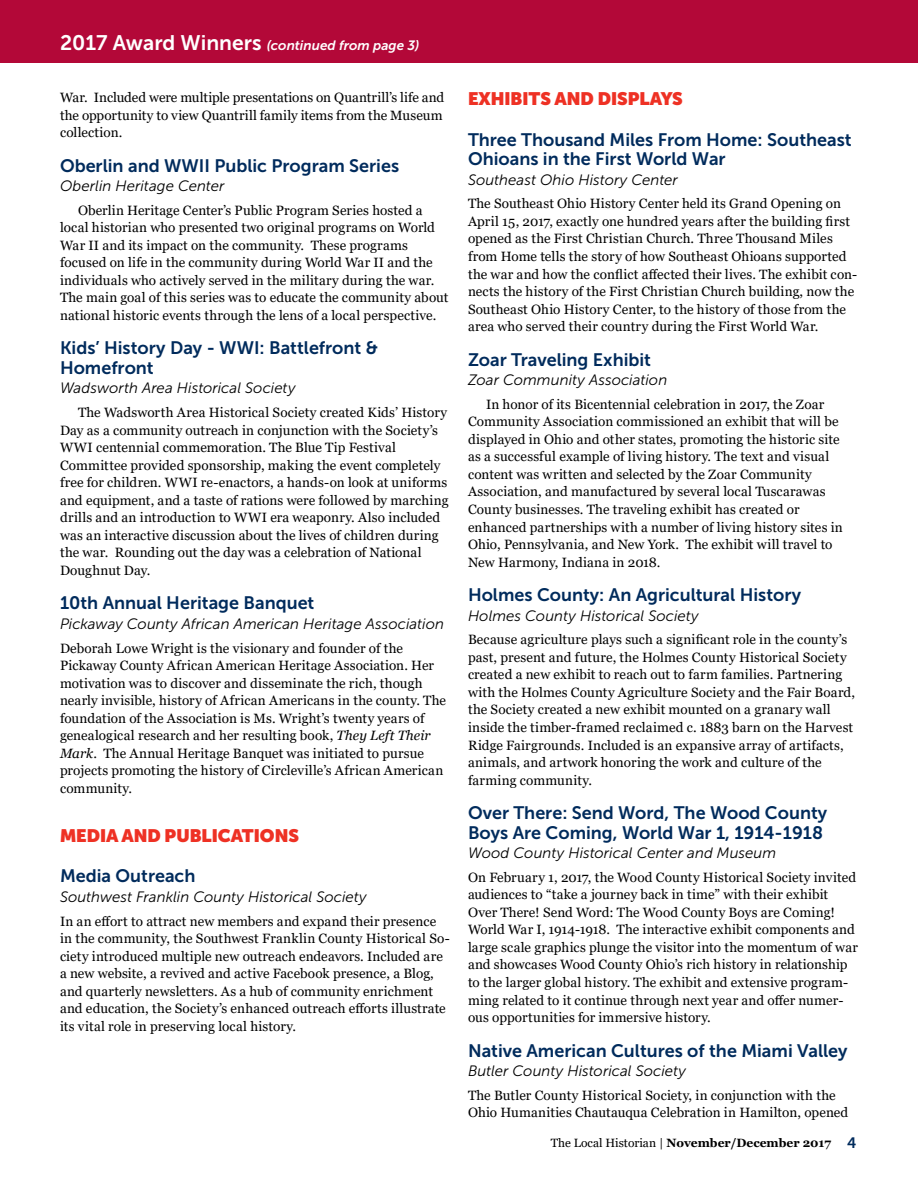
<style>
.page{position:relative;width:918px;height:1188px;background:#fff}
.page>*{position:absolute;margin:0;border:0;box-sizing:border-box;transform-origin:0 0}
.t1{font:18px/19.5px "Museo Sans 700";color:#002b5c}
.t2{font:900 18px "Museo Sans Display";color:#ee3124}
.t3{font:italic 15px "Museo Sans 300";color:#000}
.t4{font:13.5px/17.5px "Georgia";letter-spacing:.01em;color:#000}
.t5{font:italic 13.5px "Museo Sans 700";color:#fff}
.t6{font:700 12px "Georgia";color:#000}
.s1{font-style:normal;font-size:21px}
.s2{font-style:italic}
.s3{font-weight:400}
.s4{font-family:"Museo Sans 700";font-weight:400;font-size:15px;color:#002b5c}
</style>
<div class="page">
<div style="left:0;top:0;width:918px;height:63px;background:#b30838"></div>
<p class="t5" style="left:60px;top:38px;width:361px"><span class="s1">2017 Award Winners</span> (continued from page 3)</p>
<p class="t4" style="left:60px;top:89px;width:386px;text-align:justify">War. Included were multiple presentations on Quantrill’s life and the opportunity to view Quantrill family items from the Museum collection.</p>
<h1 class="t1" style="left:60px;top:156px;width:341px">Oberlin and WWII Public Program Series</h1>
<p class="t3" style="left:60px;top:178px;width:166px">Oberlin Heritage Center</p>
<p class="t4" style="left:60px;top:202px;width:390px;text-indent:18px">Oberlin Heritage Center’s Public Program Series hosted a local historian who presented two original programs on World War II and its impact on the community. These programs focused on life in the community during World War II and the individuals who actively served in the military during the war.<br>The main goal of this series was to educate the community about national historic events through the lens of a local perspective.</p>
<h1 class="t1" style="left:60px;top:338px;width:320px">Kids’ History Day - WWI: Battlefront &amp;<br>Homefront</h1>
<p class="t3" style="left:60px;top:380px;width:237px">Wadsworth Area Historical Society</p>
<p class="t4" style="left:60px;top:404px;width:390px;text-indent:18px">The Wadsworth Area Historical Society created Kids’ History Day as a community outreach in conjunction with the Society’s WWI centennial commemoration. The Blue Tip Festival Committee provided sponsorship, making the event completely free for children. WWI re-enactors, a hands-on look at uniforms and equipment, and a taste of rations were followed by marching drills and an introduction to WWI era weaponry. Also included was an interactive discussion about the lives of children during the war. Rounding out the day was a celebration of National Doughnut Day.</p>
<h1 class="t1" style="left:60px;top:593px;width:256px">10th Annual Heritage Banquet</h1>
<p class="t3" style="left:60px;top:616px;width:386px">Pickaway County African American Heritage Association</p>
<p class="t4" style="left:60px;top:639px;width:388px">Deborah Lowe Wright is the visionary and founder of the Pickaway County African American Heritage Association. Her motivation was to discover and disseminate the rich, though nearly invisible, history of African Americans in the county. The foundation of the Association is Ms. Wright’s twenty years of genealogical research and her resulting book, <span class="s2">They Left Their Mark</span>. The Annual Heritage Banquet was initiated to pursue projects promoting the history of Circleville’s African American community.</p>
<h1 class="t2" style="left:60px;top:825px;width:241px">MEDIA AND PUBLICATIONS</h1>
<h1 class="t1" style="left:60px;top:866px;width:137px">Media Outreach</h1>
<p class="t3" style="left:60px;top:889px;width:308px">Southwest Franklin County Historical Society</p>
<p class="t4" style="left:60px;top:912px;width:391px">In an effort to attract new members and expand their presence in the community, the Southwest Franklin County Historical So&shy;ciety introduced multiple new outreach endeavors. Included are a new website, a revived and active Facebook presence, a Blog, and quarterly newsletters. As a hub of community enrichment and education, the Society’s enhanced outreach efforts illustrate its vital role in preserving local history.</p>
<h1 class="t2" style="left:468px;top:89px;width:216px">EXHIBITS AND DISPLAYS</h1>
<h1 class="t1" style="left:468px;top:130px;width:385px">Three Thousand Miles From Home: Southeast<br>Ohioans in the First World War</h1>
<p class="t3" style="left:468px;top:172px;width:211px">Southeast Ohio History Center</p>
<p class="t4" style="left:468px;top:195px;width:391px">The Southeast Ohio History Center held its Grand Opening on April 15, 2017, exactly one hundred years after the building first opened as the First Christian Church. Three Thousand Miles from Home tells the story of how Southeast Ohioans supported the war and how the conflict affected their lives. The exhibit con&shy;nects the history of the First Christian Church building, now the Southeast Ohio History Center, to the history of those from the area who served their country during the First World War.</p>
<h1 class="t1" style="left:468px;top:350px;width:185px">Zoar Traveling Exhibit</h1>
<p class="t3" style="left:468px;top:372px;width:201px">Zoar Community Association</p>
<p class="t4" style="left:468px;top:396px;width:376px;text-indent:18px">In honor of its Bicentennial celebration in 2017, the Zoar Community Association commissioned an exhibit that will be displayed in Ohio and other states, promoting the historic site as a successful example of living history. The text and visual content was written and selected by the Zoar Community Association, and manufactured by several local Tuscarawas County businesses. The traveling exhibit has created or enhanced partnerships with a number of living history sites in Ohio, Pennsylvania, and New York. The exhibit will travel to New Harmony, Indiana in 2018.</p>
<h1 class="t1" style="left:468px;top:585px;width:335px">Holmes County: An Agricultural History</h1>
<p class="t3" style="left:468px;top:607px;width:232px">Holmes County Historical Society</p>
<p class="t4" style="left:468px;top:631px;width:389px">Because agriculture plays such a significant role in the county’s past, present and future, the Holmes County Historical Society created a new exhibit to reach out to farm families. Partnering with the Holmes County Agriculture Society and the Fair Board, the Society created a new exhibit mounted on a granary wall inside the timber-framed reclaimed c. 1883 barn on the Harvest Ridge Fairgrounds. Included is an expansive array of artifacts, animals, and artwork honoring the work and culture of the farming community.</p>
<h1 class="t1" style="left:468px;top:803px;width:361px">Over There: Send Word, The Wood County<br>Boys Are Coming, World War 1, 1914-1918</h1>
<p class="t3" style="left:468px;top:845px;width:310px">Wood County Historical Center and Museum</p>
<p class="t4" style="left:468px;top:869px;width:391px">On February 1, 2017, the Wood County Historical Society invited audiences to “take a journey back in time” with their exhibit Over There! Send Word: The Wood County Boys are Coming!<br>World War I, 1914-1918. The interactive exhibit components and large scale graphics plunge the visitor into the momentum of war and showcases Wood County Ohio’s rich history in relationship to the larger global history. The exhibit and extensive program&shy;ming related to it continue through next year and offer numer&shy;ous opportunities for immersive history.</p>
<h1 class="t1" style="left:468px;top:1041px;width:381px">Native American Cultures of the Miami Valley</h1>
<p class="t3" style="left:468px;top:1063px;width:220px">Butler County Historical Society</p>
<p class="t4" style="left:468px;top:1087px;width:382px">The Butler County Historical Society, in conjunction with the<br>Ohio Humanities Chautauqua Celebration in Hamilton, opened</p>
<p class="t6" style="left:551px;top:1136px;width:307px"><span class="s3">The Local Historian |</span> November/December 2017 <span class="s4">4</span></p>
</div>
